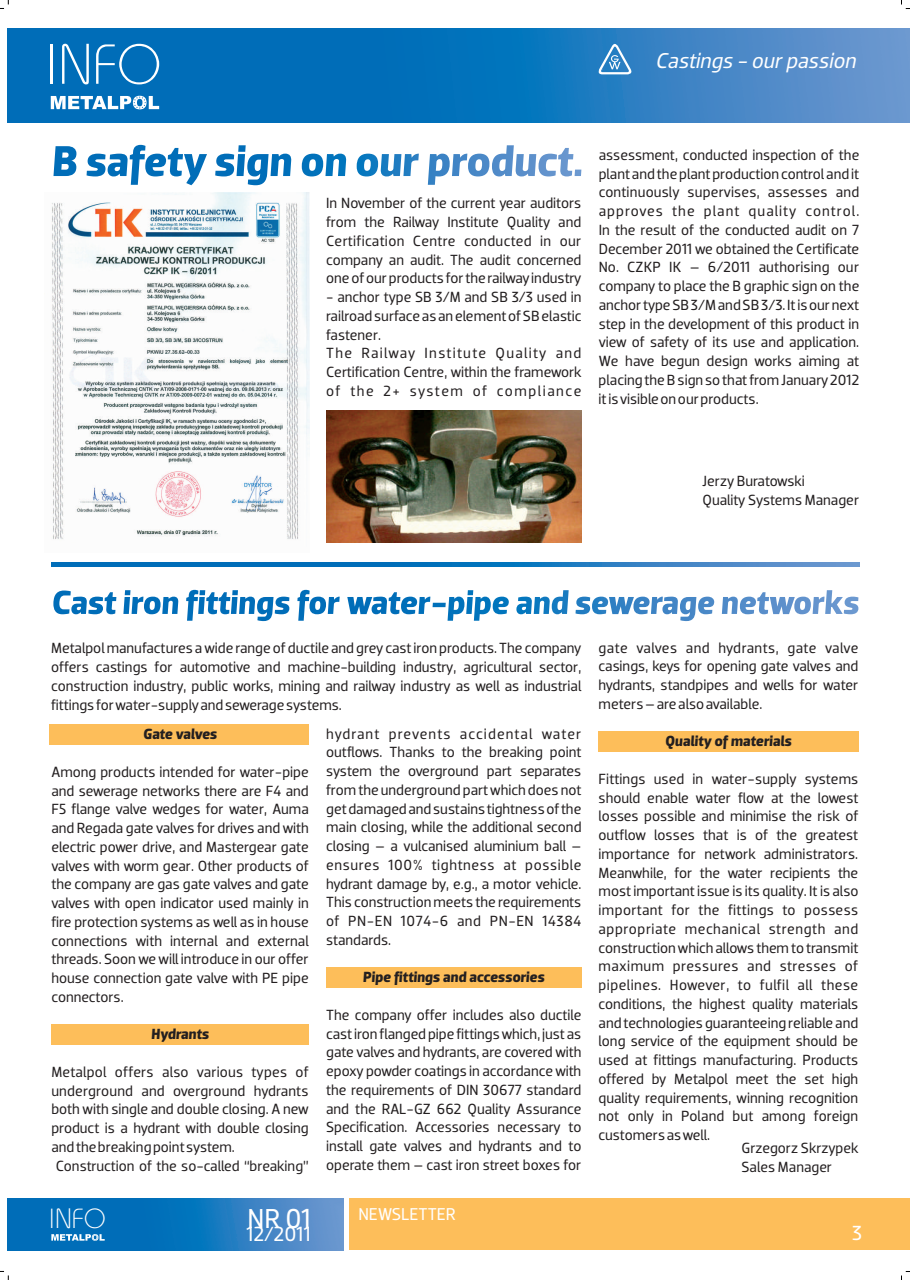
<style>
.page{position:relative;width:910px;height:1280px;background:#fff}
.page>*{position:absolute;margin:0;border:0;box-sizing:border-box;transform-origin:0 0}
.t1{font:300 56.1px "Bahamas";color:#fff}
.t2{font:27.9px "Dobra";color:#fff}
.t3{font:300 27.6px "Bahamas";color:#fff}
.t4{font:italic 21.75px "Dobra";color:#fff}
.t5{font:20.85px "Dobra";color:#fff}
.t6{font:17.4px "Dobra";color:#fff}
.t7{font:15px/18.8px "Dobra";color:#231f20;text-align:justify}
.t8{font:italic 700 15px "Dobra";color:#231f20}
</style>
<div class="page">
<svg style="left:8px;top:1199px;width:335px;height:51px;background:#1c79be"></svg>
<svg style="left:51px;top:1234px;width:54px;height:7px"></svg>
<div style="left:350px;top:1199px;width:560px;height:51px;background:#fdbe5a"></div>
<div style="left:598px;top:731px;width:260px;height:21px;background:#fdbe5a"></div>
<div style="left:326px;top:967px;width:255px;height:21px;background:#fdbe5a"></div>
<div style="left:51px;top:1023px;width:258px;height:21px;background:#fdbe5a"></div>
<div style="left:49px;top:724px;width:260px;height:21px;background:#fdbe5a"></div>
<svg style="left:8px;top:29px;width:902px;height:94px;background:#1b78be"></svg>
<svg style="left:51px;top:562px;width:808px;height:5px;background:#1b78be"></svg>
<svg style="left:51px;top:96px;width:108px;height:13px"></svg>
<img style="left:51px;top:192px;width:259px;height:348px">
<svg style="left:0;top:0;width:9px;height:9px"></svg>
<svg style="left:0;top:1271px;width:9px;height:9px"></svg>
<img style="left:326px;top:411px;width:255px;height:131px">
<svg style="left:53px;top:144px;width:529px;height:42px"></svg>
<svg style="left:53px;top:589px;width:806px;height:32px"></svg>
<svg style="left:596px;top:41px;width:38px;height:33px"></svg>
<h1 class="t1" style="left:46px;top:32px;width:117px">INFO</h1>
<h3 class="t4" style="left:655px;top:51px;width:206px">Castings - ourpassion</h3>
<p class="t7" style="left:326px;top:195px;width:257px">In November of the current year auditors from the Railway Institute Quality and Certification Centre conducted in our company an audit. The audit concerned one of our products for therailway industry</p>
<p class="t7" style="left:326px;top:289px;width:257px;text-align:left">- anchor type SB 3/M and SB 3/3 used in railroad surface as an element of SB elastic fastener.<br>The Railway Institute Quality and Certification Centre, within the framework of the 2+ system of compliance</p>
<p class="t7" style="left:599px;top:147px;width:262px">assessment, conducted inspection of the plant and the plant production control and it continuously supervises, assesses and approves the plant quality control.<br>In the result of the conducted audit on 7<br>December 2011 we obtained the Certificate No. CZKP IK – 6/2011 authorising our company to place the B graphic sign on the anchor type SB 3/M and SB 3/3. It is our next step in the development of this product in view of safety of its use and application.<br>We have begun design works aiming at placing the B sign so that from January 2012 it is visible on our products.</p>
<p class="t7" style="left:702px;top:473px;width:158px">Jerzy Buratowski<br>Quality Systems Manager</p>
<p class="t7" style="left:51px;top:640px;width:532px">Metalpol manufactures a wide range of ductile and grey cast iron products. The company offers castings for automotive and machine-building industry, agricultural sector, construction industry, public works, mining and railway industry as well as industrial fittings for water-supply and sewerage systems.</p>
<p class="t8" style="left:143px;top:728px;width:76px">Gate valves</p>
<p class="t7" style="left:51px;top:764px;width:259px">Among products intended for water-pipe and sewerage networks there are F4 and F5 flange valve wedges for water, Auma and Regada gate valves for drives and with electric power drive, and Mastergear gate valves with worm gear. Other products of the company are gas gate valves and gate valves with open indicator used mainly in fire protection systems as well as in house connections with internal and external threads. Soon we will introduce in our offer house connection gate valve with PE pipe connectors.</p>
<p class="t8" style="left:151px;top:1028px;width:60px">Hydrants</p>
<p class="t7" style="left:51px;top:1064px;width:259px;text-align:left">Metalpol offers also various types of underground and overground hydrants both with single and double closing. A new product is a hydrant with double closing and thebreaking point system.<br>Construction of the so-called “breaking”</p>
<p class="t7" style="left:326px;top:725px;width:257px">hydrant prevents accidental water outflows. Thanks to the breaking point system the overground part separates from the underground part which does not get damaged and sustains tightness of the main closing, while the additional second closing – a vulcanised aluminium ball – ensures 100% tightness at possible hydrant damage by, e.g., a motor vehicle.<br>This construction meets the requirements of PN-EN 1074-6 and PN-EN 14384 standards.</p>
<p class="t8" style="left:363px;top:971px;width:183px">Pipe fittings and accessories</p>
<p class="t7" style="left:326px;top:1007px;width:257px">The company offer includes also ductile cast iron flanged pipe fittings which, just as gate valves and hydrants, are covered with epoxy powder coatings in accordance with the requirements of DIN 30677 standard and the RAL-GZ 662 Quality Assurance Specification. Accessories necessary to install gate valves and hydrants and to operate them – cast iron street boxes for</p>
<p class="t7" style="left:599px;top:639px;width:261px">gate valves and hydrants, gate valve casings, keys for opening gate valves and hydrants, standpipes and wells for water meters – are also available.</p>
<p class="t8" style="left:665px;top:735px;width:128px">Quality of materials</p>
<p class="t7" style="left:598px;top:771px;width:261px">Fittings used in water-supply systems should enable water flow at the lowest losses possible and minimise the risk of outflow losses that is of the greatest importance for network administrators.<br>Meanwhile, for the water recipients the most important issue is its quality. It is also important for the fittings to possess appropriate mechanical strength and construction which allows them to transmit maximum pressures and stresses of pipelines. However, to fulfil all these conditions, the highest quality materials and technologies guaranteeing reliable and long service of the equipment should be used at fittings manufacturing. Products offered by Metalpol meet the set high quality requirements, winning recognition not only in Poland but among foreign customers as well.</p>
<p class="t7" style="left:741px;top:1140px;width:119px">Grzegorz Skrzypek<br>Sales Manager</p>
<h2 class="t2" style="left:247px;top:1207px;width:65px">NR 01</h2>
<h3 class="t3" style="left:49px;top:1202px;width:58px">INFO</h3>
<p class="t6" style="left:358px;top:1207px;width:99px">NEWSLETTER</p>
<h3 class="t5" style="left:247px;top:1225px;width:66px">12/2011</h3>
<h3 class="t5" style="left:852px;top:1224px;width:12px">3</h3>
</div>
